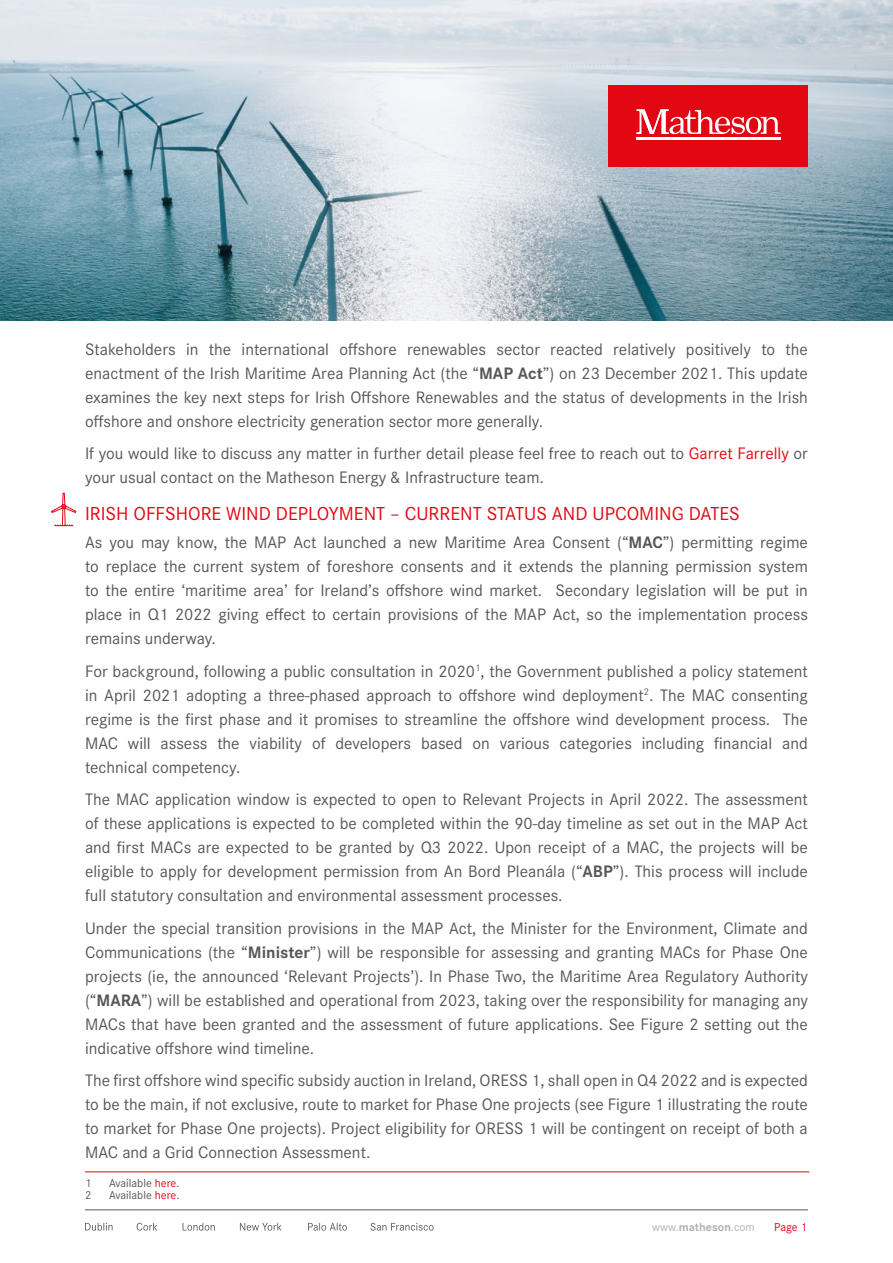
<style>
.page{position:relative;width:893px;height:1263px;background:#fff}
.page>*{position:absolute;margin:0;border:0;box-sizing:border-box;transform-origin:0 0}
.Body_1{font:19.5px "Corporate S Pro";color:#e30613}
.Body_1-2{font:17.25px/24px "Corporate S Pro";color:#575756;text-align:justify}
.Body_1-3{font:12px "Corporate S";color:#575756}
.t1{font:12px "Corporate S Pro";color:#b3b2b2}
.t2{font:12px "Corporate S Pro";color:#e30613}
.s1{font-weight:700}
.s2{color:#e30613}
</style>
<div class="page">
<hr style="left:85px;top:1209px;width:723px;height:1px;background:#575756">
<svg style="left:85px;top:1223px;width:349px;height:7px"></svg>
<img style="left:0;top:0;width:893px;height:320px">
<div style="left:608px;top:85px;width:200px;height:82px;background:#e30613"></div>
<hr style="left:636px;top:138px;width:145px;height:2px;background:#fff">
<svg style="left:636px;top:109px;width:145px;height:25px"></svg>
<hr style="left:85px;top:1171px;width:724px;height:1px;background:#e30613">
<svg style="left:51px;top:492px;width:26px;height:35px"></svg>
<p class="Body_1-2" style="left:85px;top:336px;width:724px">Stakeholders in the international offshore renewables sector reacted relatively positively to the enactment of the Irish Maritime Area Planning Act (the “<span class="s1">MAP Act</span>”) on 23 December 2021. This update examines the key next steps for Irish Offshore Renewables and the status of developments in the Irish offshore and onshore electricity generation sector more generally.</p>
<p class="Body_1-2" style="left:85px;top:440px;width:724px">If you would like to discuss any matter in further detail please feel free to reach out to <span class="s2">Garret Farrelly</span> or your usual contact on the Matheson Energy &amp; Infrastructure team.</p>
<p class="Body_1" style="left:85px;top:499px;width:656px">IRISH OFFSHORE WIND DEPLOYMENT – CURRENT STATUS AND UPCOMING DATES</p>
<p class="Body_1-2" style="left:85px;top:529px;width:724px">As you may know, the MAP Act launched a new Maritime Area Consent (“<span class="s1">MAC</span>”) permitting regime to replace the current system of foreshore consents and it extends the planning permission system to the entire ‘maritime area’ for Ireland’s offshore wind market. Secondary legislation will be put in place in Q1 2022 giving effect to certain provisions of the MAP Act, so the implementation process remains underway.</p>
<p class="Body_1-2" style="left:85px;top:658px;width:724px">For background, following a public consultation in 2020<sup>1</sup>, the Government published a policy statement in April 2021 adopting a three-phased approach to offshore wind deployment<sup>2</sup>. The MAC consenting regime is the first phase and it promises to streamline the offshore wind development process. The MAC will assess the viability of developers based on various categories including financial and technical competency.</p>
<p class="Body_1-2" style="left:85px;top:786px;width:724px">The MAC application window is expected to open to Relevant Projects in April 2022. The assessment of these applications is expected to be completed within the 90-day timeline as set out in the MAP Act and first MACs are expected to be granted by Q3 2022. Upon receipt of a MAC, the projects will be eligible to apply for development permission from An Bord Pleanála (“<span class="s1">ABP</span>”). This process will include full statutory consultation and environmental assessment processes.</p>
<p class="Body_1-2" style="left:85px;top:915px;width:724px">Under the special transition provisions in the MAP Act, the Minister for the Environment, Climate and Communications (the “<span class="s1">Minister</span>”) will be responsible for assessing and granting MACs for Phase One projects (ie, the announced ‘Relevant Projects’). In Phase Two, the Maritime Area Regulatory Authority (“<span class="s1">MARA</span>”) will be established and operational from 2023, taking over the responsibility for managing any MACs that have been granted and the assessment of future applications. See Figure 2 setting out the indicative offshore wind timeline.</p>
<p class="Body_1-2" style="left:85px;top:1067px;width:724px">The first offshore wind specific subsidy auction in Ireland, ORESS 1, shall open in Q4 2022 and is expected to be the main, if not exclusive, route to market for Phase One projects (see Figure 1 illustrating the route to market for Phase One projects). Project eligibility for ORESS 1 will be contingent on receipt of both a MAC and a Grid Connection Assessment.</p>
<p class="Body_1-3" style="left:85px;top:1176px;width:8px">1</p>
<p class="Body_1-3" style="left:109px;top:1176px;width:72px">Available <span class="s2">here</span>.</p>
<p class="Body_1-3" style="left:85px;top:1188px;width:8px">2</p>
<p class="Body_1-3" style="left:109px;top:1188px;width:72px">Available <span class="s2">here</span>.</p>
<p class="t1" style="left:652px;top:1218px;width:104px">www.<span class="s1">matheson</span>.com</p>
<p class="t2" style="left:774px;top:1218px;width:34px">Page 1</p>
</div>
